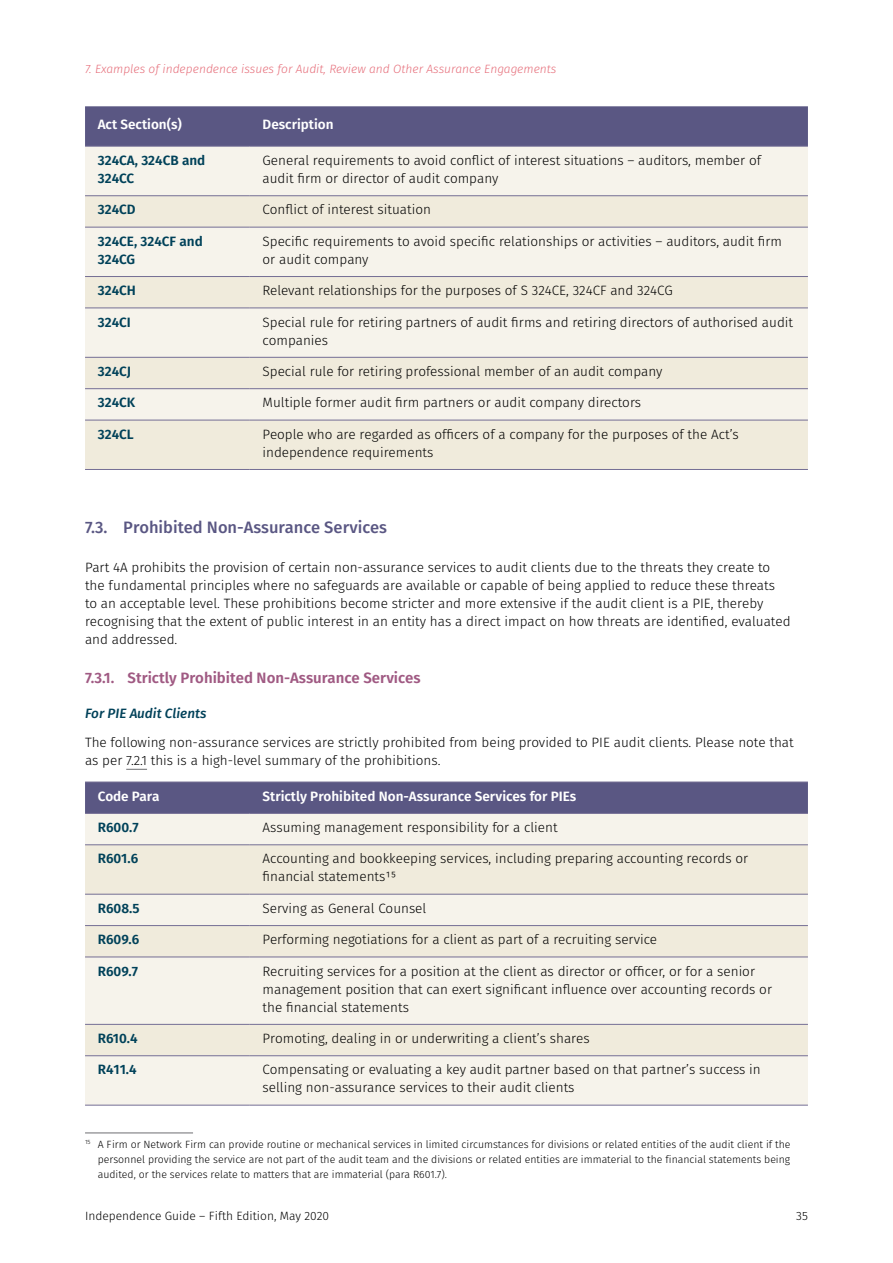
<style>
.page{position:relative;width:893px;height:1263px;background:#fff}
.page>*{position:absolute;margin:0;border:0;box-sizing:border-box;transform-origin:0 0}
.t1{font:500 16.5px "Fira Sans";color:#5a5783}
.t2{font:600 15px "Fira Sans";color:#a05a83}
.t3{font:300 13.5px/18px "Fira Sans";color:#000}
.t4{font:600 13.5px/18px "Fira Sans";color:#004159}
.t5{font:600 13.5px "Fira Sans";color:#fff}
.t6{font:italic 500 13.5px "Fira Sans";color:#004159}
.t7{font:italic 300 12px "Fira Sans";color:#e66e7a}
.t8{font:300 12px "Fira Sans";color:#000}
.t9{font:300 10.5px/15px "Fira Sans";color:#000;text-align:justify}
</style>
<div class="page">
<svg style="left:126px;top:769px;width:21px;height:1px"></svg>
<div style="left:85px;top:106px;width:723px;height:40px;background:#5a5783"></div>
<div style="left:85px;top:147px;width:723px;height:48px;background:#f6f3eb"></div>
<svg style="left:85px;top:196px;width:723px;height:273px;background:#f1ede2"></svg>
<hr style="left:85px;top:227px;width:165px;height:1px;background:#746e94">
<hr style="left:250px;top:227px;width:558px;height:1px;background:#746e94">
<hr style="left:85px;top:276px;width:165px;height:1px;background:#746e94">
<hr style="left:250px;top:276px;width:558px;height:1px;background:#746e94">
<hr style="left:85px;top:308px;width:165px;height:1px;background:#746e94">
<hr style="left:250px;top:308px;width:558px;height:1px;background:#746e94">
<hr style="left:85px;top:357px;width:165px;height:1px;background:#746e94">
<hr style="left:250px;top:357px;width:558px;height:1px;background:#746e94">
<hr style="left:85px;top:388px;width:165px;height:1px;background:#746e94">
<hr style="left:250px;top:388px;width:558px;height:1px;background:#746e94">
<hr style="left:85px;top:420px;width:165px;height:1px;background:#746e94">
<hr style="left:250px;top:420px;width:558px;height:1px;background:#746e94">
<hr style="left:85px;top:146px;width:165px;height:1px;background:#746e94">
<hr style="left:250px;top:146px;width:558px;height:1px;background:#746e94">
<hr style="left:85px;top:195px;width:165px;height:1px;background:#746e94">
<hr style="left:250px;top:195px;width:558px;height:1px;background:#746e94">
<hr style="left:85px;top:469px;width:165px;height:1px;background:#746e94">
<hr style="left:250px;top:469px;width:558px;height:1px;background:#746e94">
<div style="left:85px;top:783px;width:723px;height:30px;background:#5a5783"></div>
<div style="left:85px;top:814px;width:723px;height:291px;background:#f6f3eb"></div>
<div style="left:85px;top:845px;width:723px;height:49px;background:#f0ebdc"></div>
<svg style="left:85px;top:926px;width:723px;height:129px;background:#f2eee3"></svg>
<hr style="left:85px;top:782px;width:165px;height:1px;background:#746e94">
<hr style="left:250px;top:782px;width:558px;height:1px;background:#746e94">
<hr style="left:85px;top:813px;width:165px;height:1px;background:#746e94">
<hr style="left:250px;top:813px;width:558px;height:1px;background:#746e94">
<hr style="left:85px;top:844px;width:165px;height:1px;background:#746e94">
<hr style="left:250px;top:844px;width:558px;height:1px;background:#746e94">
<hr style="left:85px;top:894px;width:165px;height:1px;background:#746e94">
<hr style="left:250px;top:894px;width:558px;height:1px;background:#746e94">
<hr style="left:85px;top:925px;width:165px;height:1px;background:#746e94">
<hr style="left:250px;top:925px;width:558px;height:1px;background:#746e94">
<hr style="left:85px;top:957px;width:165px;height:1px;background:#746e94">
<hr style="left:250px;top:957px;width:558px;height:1px;background:#746e94">
<hr style="left:85px;top:1024px;width:165px;height:1px;background:#746e94">
<hr style="left:250px;top:1024px;width:558px;height:1px;background:#746e94">
<hr style="left:85px;top:1055px;width:165px;height:1px;background:#746e94">
<hr style="left:250px;top:1055px;width:558px;height:1px;background:#746e94">
<hr style="left:85px;top:1105px;width:165px;height:1px;background:#746e94">
<hr style="left:250px;top:1105px;width:558px;height:1px;background:#746e94">
<hr style="left:85px;top:1133px;width:108px;height:1px;background:#6d6e71">
<p class="t7" style="left:85px;top:60px;width:473px">7. Examples of independence issues for Audit, Review and Other Assurance Engagements</p>
<p class="t5" style="left:98px;top:115px;width:86px">Act Section(s)</p>
<p class="t5" style="left:263px;top:115px;width:73px">Description</p>
<p class="t4" style="left:98px;top:151px;width:109px">324CA, 324CB and<br>324CC</p>
<p class="t3" style="left:263px;top:151px;width:500px">General requirements to avoid conflict of interest situations – auditors, member of audit firm or director of audit company</p>
<p class="t4" style="left:98px;top:201px;width:39px">324CD</p>
<p class="t3" style="left:263px;top:201px;width:170px">Conflict of interest situation</p>
<p class="t4" style="left:98px;top:232px;width:107px">324CE, 324CF and<br>324CG</p>
<p class="t3" style="left:263px;top:232px;width:521px">Specific requirements to avoid specific relationships or activities – auditors, audit firm or audit company</p>
<p class="t4" style="left:98px;top:281px;width:40px">324CH</p>
<p class="t3" style="left:263px;top:281px;width:412px">Relevant relationships for the purposes of S 324CE, 324CF and 324CG</p>
<p class="t4" style="left:98px;top:313px;width:35px">324CI</p>
<p class="t3" style="left:263px;top:313px;width:532px">Special rule for retiring partners of audit firms and retiring directors of authorised audit companies</p>
<p class="t4" style="left:98px;top:362px;width:35px">324CJ</p>
<p class="t3" style="left:263px;top:362px;width:401px">Special rule for retiring professional member of an audit company</p>
<p class="t4" style="left:98px;top:394px;width:39px">324CK</p>
<p class="t3" style="left:263px;top:394px;width:380px">Multiple former audit firm partners or audit company directors</p>
<p class="t4" style="left:98px;top:425px;width:37px">324CL</p>
<p class="t3" style="left:263px;top:425px;width:478px">People who are regarded as officers of a company for the purposes of the Act’s independence requirements</p>
<p class="t1" style="left:85px;top:516px;width:304px">7.3. Prohibited Non-Assurance Services</p>
<p class="t3" style="left:85px;top:559px;width:707px">Part 4A prohibits the provision of certain non-assurance services to audit clients due to the threats they create to the fundamental principles where no safeguards are available or capable of being applied to reduce these threats to an acceptable level. These prohibitions become stricter and more extensive if the audit client is a PIE, thereby recognising that the extent of public interest in an entity has a direct impact on how threats are identified, evaluated and addressed.</p>
<p class="t2" style="left:85px;top:667px;width:337px">7.3.1. Strictly Prohibited Non-Assurance Services</p>
<p class="t6" style="left:85px;top:704px;width:123px">For PIE Audit Clients</p>
<p class="t3" style="left:85px;top:733px;width:710px">The following non-assurance services are strictly prohibited from being provided to PIE audit clients. Please note that as per 7.2.1 this is a high-level summary of the prohibitions.</p>
<p class="t5" style="left:98px;top:786px;width:63px">Code Para</p>
<p class="t5" style="left:263px;top:786px;width:315px">Strictly Prohibited Non-Assurance Services for PIEs</p>
<p class="t4" style="left:98px;top:818px;width:42px">R600.7</p>
<p class="t3" style="left:263px;top:818px;width:297px">Assuming management responsibility for a client</p>
<p class="t4" style="left:98px;top:850px;width:42px">R601.6</p>
<p class="t3" style="left:263px;top:850px;width:487px">Accounting and bookkeeping services, including preparing accounting records or financial statements15</p>
<p class="t4" style="left:98px;top:899px;width:43px">R608.5</p>
<p class="t3" style="left:263px;top:899px;width:165px">Serving as General Counsel</p>
<p class="t4" style="left:98px;top:930px;width:43px">R609.6</p>
<p class="t3" style="left:263px;top:930px;width:396px">Performing negotiations for a client as part of a recruiting service</p>
<p class="t4" style="left:98px;top:962px;width:42px">R609.7</p>
<p class="t3" style="left:263px;top:962px;width:511px">Recruiting services for a position at the client as director or officer, or for a senior management position that can exert significant influence over accounting records or the financial statements</p>
<p class="t4" style="left:98px;top:1029px;width:41px">R610.4</p>
<p class="t3" style="left:263px;top:1029px;width:329px">Promoting, dealing in or underwriting a client’s shares</p>
<p class="t4" style="left:98px;top:1061px;width:40px">R411.4</p>
<p class="t3" style="left:263px;top:1061px;width:500px">Compensating or evaluating a key audit partner based on that partner’s success in selling non-assurance services to their audit clients</p>
<p class="t9" style="left:98px;top:1137px;width:694px;text-indent:-13px"><sup>15</sup> A Firm or Network Firm can provide routine or mechanical services in limited circumstances for divisions or related entities of the audit client if the personnel providing the service are not part of the audit team and the divisions or related entities are immaterial to the financial statements being audited, or the services relate to matters that are immaterial (para R601.7).</p>
<p class="t8" style="left:85px;top:1208px;width:246px">Independence Guide – Fifth Edition, May 2020</p>
<p class="t8" style="left:796px;top:1208px;width:13px">35</p>
</div>
